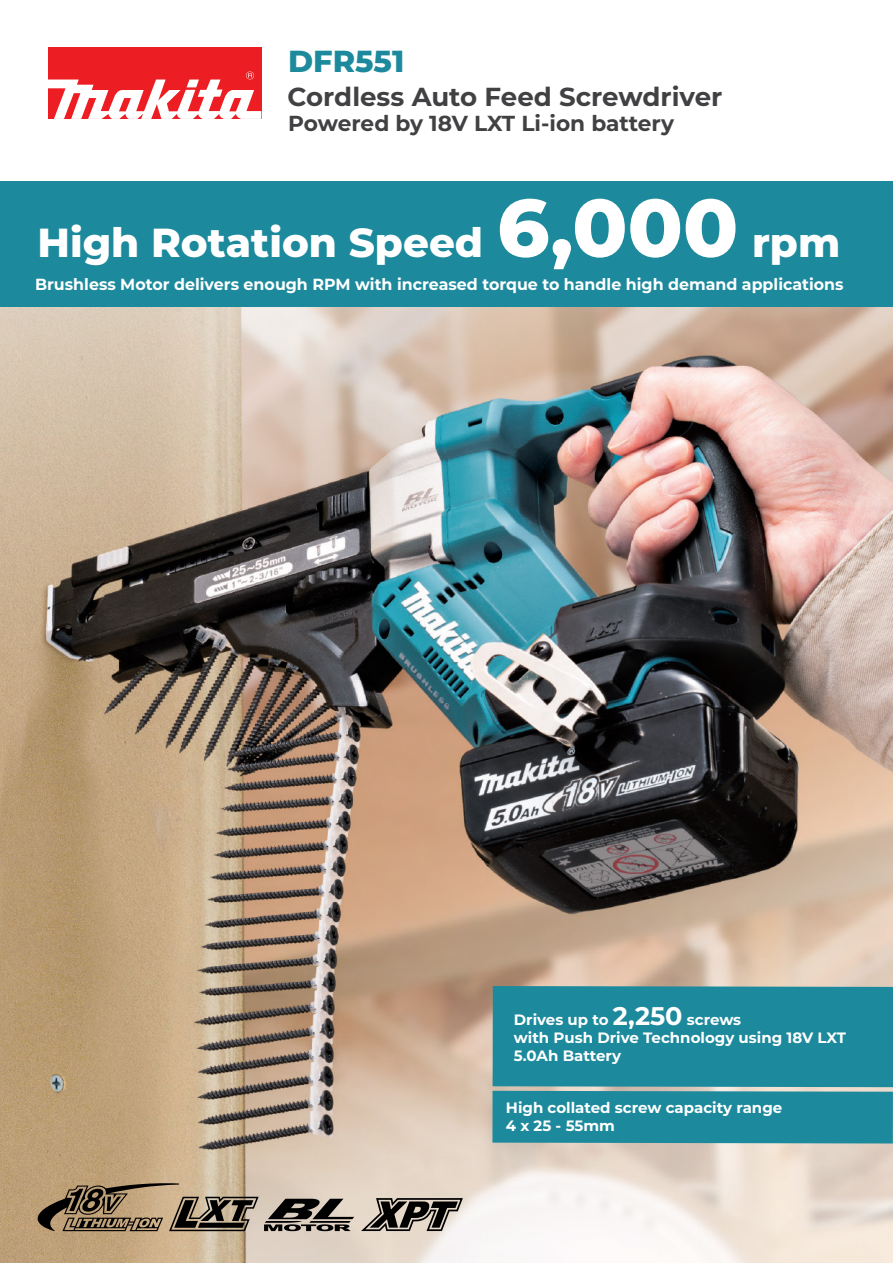
<style>
.page{position:relative;width:893px;height:1263px;background:#fff}
.page>*{position:absolute;margin:0;border:0;box-sizing:border-box;transform-origin:0 0}
.t1{font:800 40.5px "Montserrat";color:#fff}
.t2{font:800 30.45px "Montserrat";color:#1c8a9c}
.t3{font:700 26.1px "Montserrat";color:#414042}
.t4{font:700 21.75px "Montserrat";letter-spacing:-.01em;color:#414042}
.t5{font:700 16.05px "Montserrat";color:#fff}
.t6{font:700 15px/18px "Montserrat";color:#fff}
.s1{font-size:81px}
.s2{font-size:25.5px}
</style>
<div class="page">
<img style="left:1px;top:307px;width:891px;height:955px">
<div style="left:1px;top:181px;width:892px;height:126px;background:#1c8a9c"></div>
<div style="left:48px;top:48px;width:213px;height:71px;background:#ed1d24"></div>
<svg style="left:48px;top:71px;width:213px;height:48px"></svg>
<svg style="left:361px;top:1198px;width:102px;height:33px;background:#77716a"></svg>
<svg style="left:37px;top:1183px;width:317px;height:48px;background:#8c7c69"></svg>
<div style="left:492px;top:986px;width:401px;height:157px;background:#1c8a9c"></div>
<h2 class="t2" style="left:288px;top:38px;width:118px">DFR551</h2>
<h3 class="t3" style="left:288px;top:78px;width:436px">Cordless Auto Feed Screwdriver</h3>
<h3 class="t4" style="left:288px;top:107px;width:388px">Powered by 18V LXT Li-ion battery</h3>
<h1 class="t1" style="left:37px;top:212px;width:804px">High Rotation Speed <span class="s1">6,000</span> rpm</h1>
<p class="t5" style="left:35px;top:272px;width:810px">Brushless Motor delivers enough RPM with increased torque to handle high demand applications</p>
<p class="t6" style="left:514px;top:1010px;width:334px">Drives up to <span class="s2">2,250</span> screws<br>with Push Drive Technology using 18V LXT<br>5.0Ah Battery</p>
<p class="t6" style="left:506px;top:1098px;width:278px">High collated screw capacity range<br>4 x 25 - 55mm</p>
</div>
